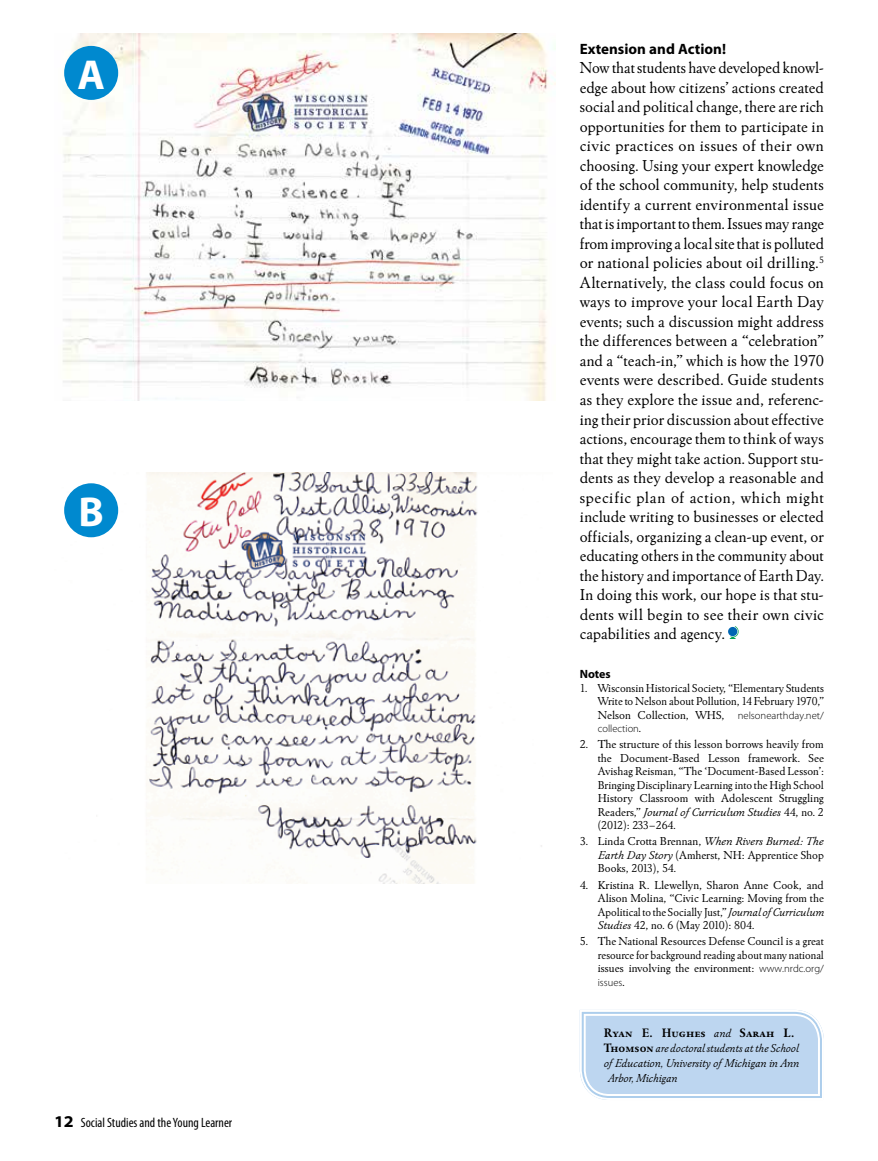
<style>
.page{position:relative;width:878px;height:1161px;background:#fff}
.page>*{position:absolute;margin:0;border:0;box-sizing:border-box;transform-origin:0 0}
.t1{font:700 42px "Myriad Pro";color:#fff}
.t2{font:16.5px/19.5px "Winchester New ITC";letter-spacing:.015em;color:#000;text-align:justify}
.t3{font:700 15px "Myriad Pro";color:#000}
.t4{font:condensed 13.5px "Myriad Pro";color:#000}
.t5{font:12.75px "Winchester New ITC Bold SC";color:#000}
.t6{font:12px/13.5px "Winchester New ITC";color:#000;text-align:justify}
.t7{font:12px "Winchester New ITC Book Italic OS";color:#000;scale:.94 1}
.t8{font:12px "Winchester New ITC Book Italic OS";color:#000}
.t9{font:12px "Winchester New ITC Book Italic OS";color:#000;scale:.95 1}
.t10{font:700 12px "Myriad Pro";color:#000}
.t11{font:300 10.5px "Myriad Pro";color:#000}
.s1{font-weight:700;font-stretch:semi-expanded;font-size:16.5px}
.s2{font-family:"Myriad Pro";font-weight:300;font-size:10.5px}
.s3{font-family:"Winchester New ITC";font-weight:400;font-size:12px}
.s4{font-style:italic}
.s5{font-family:"Winchester New ITC Book Italic OS";font-size:12px}
.s6{font-family:"Winchester New ITC Bold SC";font-size:12.75px}
</style>
<div class="page">
<svg style="left:729px;top:626px;width:10px;height:13px"></svg>
<div style="left:728px;top:627px;width:9px;height:9px;background:#0066b3;border-radius:50%"></div>
<svg style="left:579px;top:1010px;width:245px;height:90px;background:#c5dbf1"></svg>
<img style="left:62px;top:34px;width:494px;height:367px">
<img style="left:64px;top:472px;width:478px;height:411px">
<div style="left:64px;top:46px;width:54px;height:54px;background:#0089cf;border-radius:50%"></div>
<div style="left:64px;top:483px;width:54px;height:54px;background:#0089cf;border-radius:50%"></div>
<h1 class="t1" style="left:77px;top:51px;width:29px">A</h1>
<h1 class="t1" style="left:78px;top:488px;width:27px">B</h1>
<p class="t4" style="left:54px;top:1115px;width:180px"><span class="s1">12</span> Social Studies and the Young Learner</p>
<p class="t3" style="left:579px;top:41px;width:148px">Extension and Action!</p>
<p class="t2" style="left:579px;top:58px;width:246px">Now that students have developed knowl&shy;edge about how citizens’ actions created social and political change, there are rich opportunities for them to participate in civic practices on issues of their own choosing. Using your expert knowledge of the school community, help students identify a current environmental issue that is important to them. Issues may range from improving a local site that is polluted or national policies about oil drilling.<sup>5<br></sup>Alternatively, the class could focus on ways to improve your local Earth Day events; such a discussion might address the differences between a “celebration” and a “teach-in,” which is how the 1970 events were described. Guide students as they explore the issue and, referenc&shy;ing their prior discussion about effective actions, encourage them to think of ways that they might take action. Support stu&shy;dents as they develop a reasonable and specific plan of action, which might include writing to businesses or elected officials, organizing a clean-up event, or educating others in the community about the history and importance of Earth Day.<br>In doing this work, our hope is that stu&shy;dents will begin to see their own civic capabilities and agency.</p>
<p class="t10" style="left:579px;top:667px;width:33px">Notes</p>
<p class="t6" style="left:597px;top:681px;width:228px;text-indent:-18px">1. Wisconsin Historical Society, “Elementary Students Write to Nelson about Pollution, 14 February 1970,” Nelson Collection, WHS, <span class="s2">nelsonearthday.net/</span></p>
<p class="t11" style="left:597px;top:723px;width:45px">collection<span class="s3">.</span></p>
<p class="t6" style="left:597px;top:737px;width:228px;text-indent:-18px">2. The structure of this lesson borrows heavily from the Document-Based Lesson framework. See Avishag Reisman, “The ‘Document-Based Lesson’:<br>Bringing Disciplinary Learning into the High School History Classroom with Adolescent Struggling Readers,” <span class="s4">Journal of Curriculum Studies</span> 44, no. 2 (2012): 233–264.</p>
<p class="t6" style="left:597px;top:834px;width:228px;text-indent:-18px">3. Linda Crotta Brennan, <span class="s4">When Rivers Burned: The Earth Day Story</span> (Amherst, NH: Apprentice Shop Books, 2013), 54.</p>
<p class="t6" style="left:597px;top:878px;width:228px;text-indent:-18px">4. Kristina R. Llewellyn, Sharon Anne Cook, and Alison Molina, “Civic Learning: Moving from the Apolitical to the Socially Just,” <span class="s4">Journal of Curriculum Studies</span> 42, no. 6 (May 2010): 804.</p>
<p class="t6" style="left:597px;top:934px;width:228px;text-indent:-18px">5. The National Resources Defense Council is a great resource for background reading about many national issues involving the environment: <span class="s2">www.nrdc.org/</span></p>
<p class="t11" style="left:597px;top:977px;width:28px">issues<span class="s3">.</span></p>
<p class="t5" style="left:603px;top:1026px;width:192px">Ryan E. Hughes <span class="s5">and</span> Sarah L.</p>
<p class="t7" style="left:603px;top:1041px;width:209px"><span class="s6">Thomson</span> are doctoral students at the School</p>
<p class="t8" style="left:603px;top:1056px;width:196px">of Education, University of Michigan in Ann</p>
<p class="t9" style="left:608px;top:1071px;width:74px">Arbor, Michigan</p>
</div>
